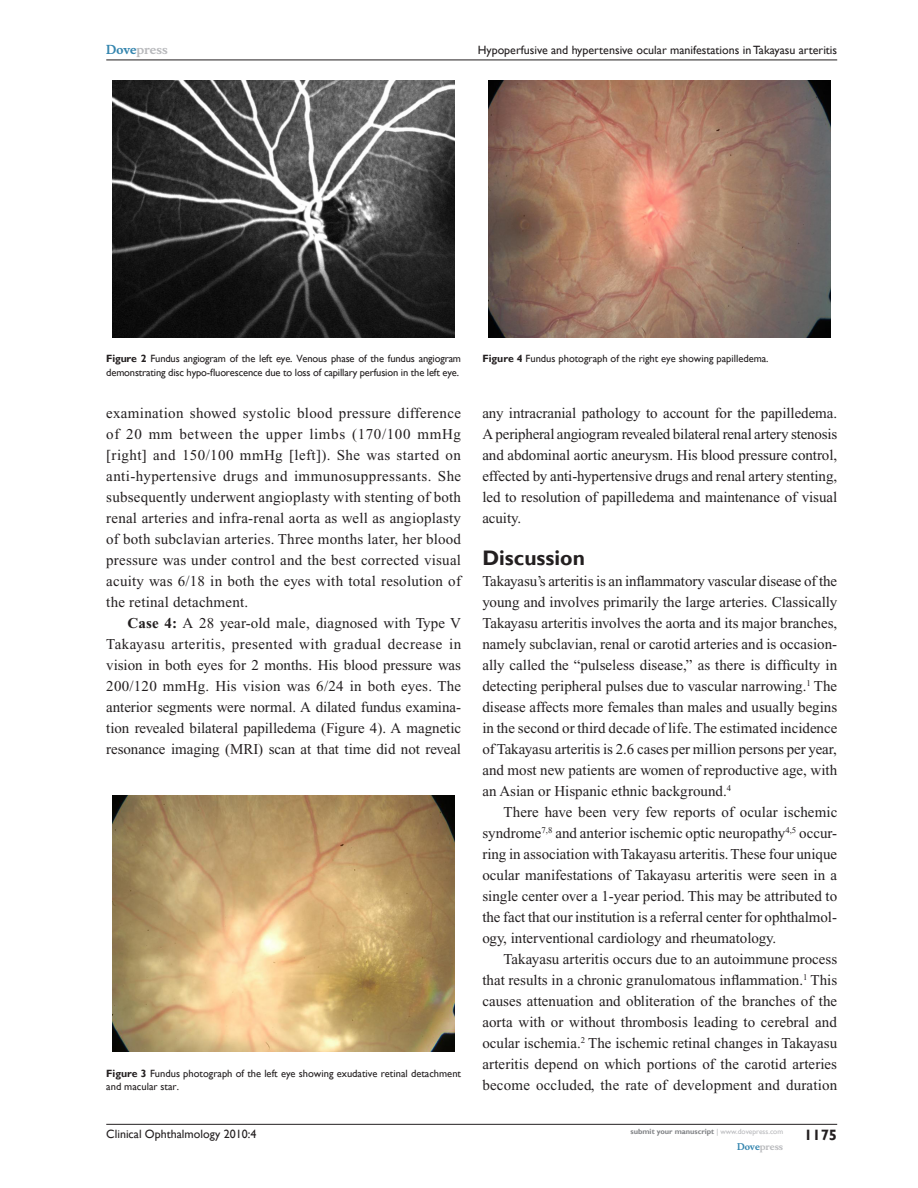
<style>
.page{position:relative;width:918px;height:1188px;background:#fff}
.page>*{position:absolute;margin:0;border:0;box-sizing:border-box;transform-origin:0 0}
.t1{font:700 21px "Gill Sans";color:#231f20}
.t2{font:15px/21px "Times New Roman";color:#231f20;text-align:justify}
.t3{font:700 15px "Gill Sans";color:#231f20}
.t4{font:12px "Gill Sans";color:#231f20}
.t5{font:700 12px "Musee";color:#b8b9bc}
.t6{font:10.5px/13.5px "Gill Sans";letter-spacing:-.015em;color:#231f20}
.t7{font:700 9px "Musee";color:#b8b9bc}
.t8{font:700 7.5px "Gill Sans";color:#808285}
.s1{color:#3485ae}
.s2{font-weight:700}
.s3{font-weight:400;color:#b8b9bc}
</style>
<div class="page">
<hr style="left:106px;top:1124px;width:731px;height:1px;background:#231f20">
<hr style="left:106px;top:60px;width:731px;height:1px;background:#231f20">
<img style="left:113px;top:795px;width:342px;height:256px">
<img style="left:113px;top:81px;width:342px;height:256px">
<img style="left:489px;top:81px;width:342px;height:256px">
<p class="t5" style="left:106px;top:43px;width:63px"><span class="s1">Dove</span>press</p>
<p class="t4" style="left:478px;top:43px;width:361px">Hypoperfusive and hypertensive ocular manifestations in Takayasu arteritis</p>
<p class="t6" style="left:106px;top:352px;width:356px"><span class="s2">Figure 2</span> Fundus angiogram of the left eye. Venous phase of the fundus angiogram demonstrating disc hypo-fluorescence due to loss of capillary perfusion in the left eye.</p>
<p class="t6" style="left:482px;top:352px;width:288px"><span class="s2">Figure 4</span> Fundus photograph of the right eye showing papilledema.</p>
<p class="t2" style="left:106px;top:402px;width:357px">examination showed systolic blood pressure difference of 20 mm between the upper limbs (170/100 mmHg [right] and 150/100 mmHg [left]). She was started on anti-hypertensive drugs and immunosuppressants. She subsequently underwent angioplasty with stenting of both renal arteries and infra-renal aorta as well as angioplasty of both subclavian arteries. Three months later, her blood pressure was under control and the best corrected visual acuity was 6/18 in both the eyes with total resolution of the retinal detachment.</p>
<p class="t2" style="left:106px;top:612px;width:356px;text-indent:21px"><span class="s2">Case 4:</span> A 28 year-old male, diagnosed with Type V Takayasu arteritis, presented with gradual decrease in vision in both eyes for 2 months. His blood pressure was 200/120 mmHg. His vision was 6/24 in both eyes. The anterior segments were normal. A dilated fundus examina&shy;tion revealed bilateral papilledema (Figure 4). A magnetic resonance imaging (MRI) scan at that time did not reveal</p>
<p class="t6" style="left:106px;top:1067px;width:356px"><span class="s2">Figure 3</span> Fundus photograph of the left eye showing exudative retinal detachment and macular star.</p>
<p class="t2" style="left:482px;top:402px;width:356px">any intracranial pathology to account for the papilledema.<br>A peripheral angiogram revealed bilateral renal artery stenosis and abdominal aortic aneurysm. His blood pressure control, effected by anti-hypertensive drugs and renal artery stenting, led to resolution of papilledema and maintenance of visual acuity.</p>
<h1 class="t1" style="left:482px;top:545px;width:104px">Discussion</h1>
<p class="t2" style="left:482px;top:570px;width:357px">Takayasu’s arteritis is an inflammatory vascular disease of the young and involves primarily the large arteries. Classically Takayasu arteritis involves the aorta and its major branches, namely subclavian, renal or carotid arteries and is occasion&shy;ally called the “pulseless disease,” as there is difficulty in detecting peripheral pulses due to vascular narrowing.<sup>1</sup> The disease affects more females than males and usually begins in the second or third decade of life. The estimated incidence of Takayasu arteritis is 2.6 cases per million persons per year, and most new patients are women of reproductive age, with an Asian or Hispanic ethnic background.<sup>4</sup></p>
<p class="t2" style="left:482px;top:801px;width:356px;text-indent:21px">There have been very few reports of ocular ischemic syndrome<sup>7,8</sup> and anterior ischemic optic neuropathy<sup>4,5</sup> occur&shy;ring in association with Takayasu arteritis. These four unique ocular manifestations of Takayasu arteritis were seen in a single center over a 1-year period. This may be attributed to the fact that our institution is a referral center for ophthalmol&shy;ogy, interventional cardiology and rheumatology.</p>
<p class="t2" style="left:482px;top:948px;width:357px;text-indent:21px">Takayasu arteritis occurs due to an autoimmune process that results in a chronic granulomatous inflammation.<sup>1</sup> This causes attenuation and obliteration of the branches of the aorta with or without thrombosis leading to cerebral and ocular ischemia.<sup>2</sup> The ischemic retinal changes in Takayasu arteritis depend on which portions of the carotid arteries become occluded, the rate of development and duration</p>
<p class="t4" style="left:106px;top:1127px;width:152px">Clinical Ophthalmology 2010:4</p>
<p class="t8" style="left:631px;top:1127px;width:154px">submit your manuscript <span class="s3">| www.dovepress.com</span></p>
<p class="t7" style="left:737px;top:1141px;width:48px"><span class="s1">Dove</span>press</p>
<p class="t3" style="left:804px;top:1126px;width:35px">1175</p>
</div>
